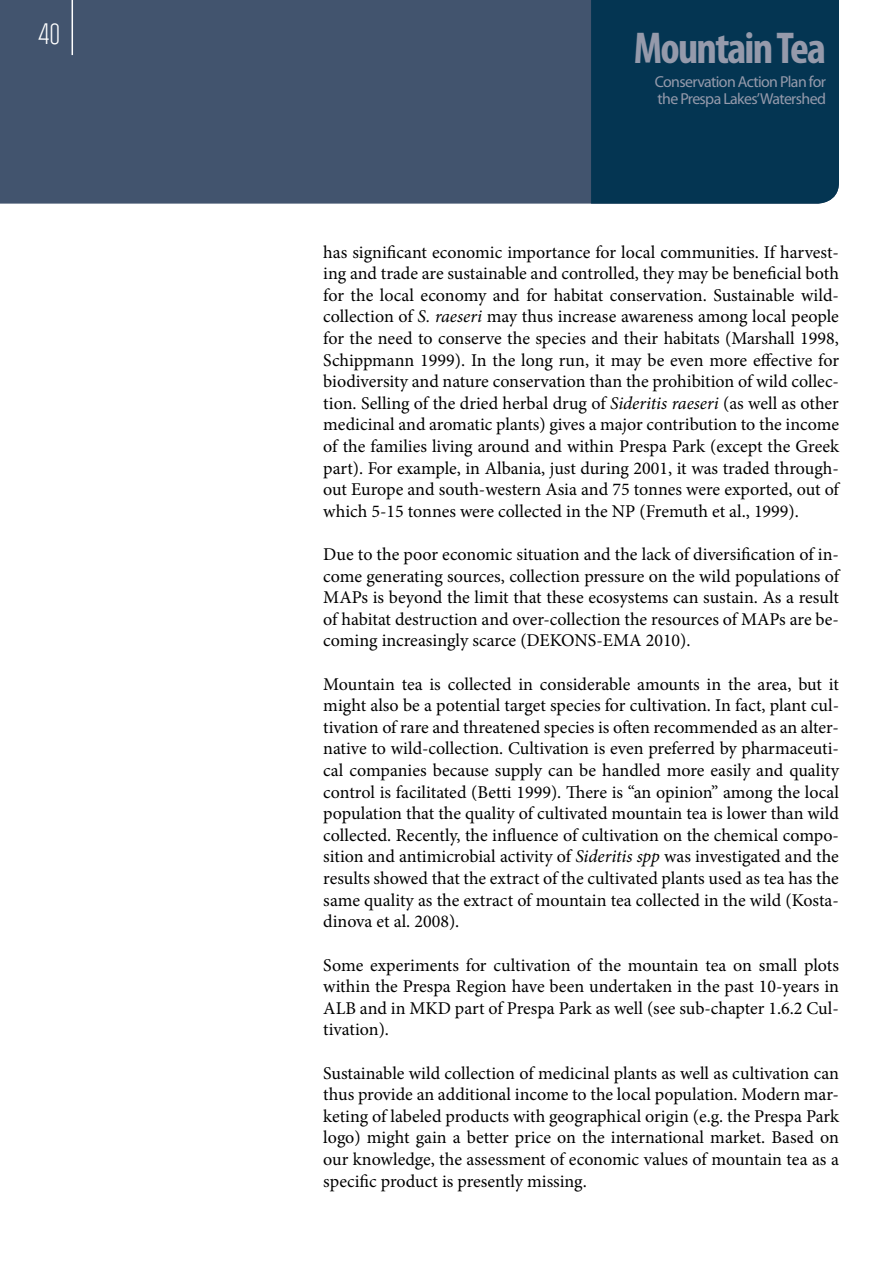
<style>
.page{position:relative;width:893px;height:1263px;background:#fff}
.page>*{position:absolute;margin:0;border:0;box-sizing:border-box;transform-origin:0 0}
.t1{font:700 condensed 44.85px "Myriad Pro";letter-spacing:-.04em;color:#959aab}
.t2{font:27px "Politica";color:#fff}
.t3{font:18px/21.6px "Minion Pro";color:#000;text-align:justify}
.t4{font:15.9px/17.5px "Myriad Pro";letter-spacing:-.04em;color:#959aab}
.s1{font-style:italic}
</style>
<div class="page">
<div style="left:0;top:0;width:591px;height:204px;background:#42546e"></div>
<div style="left:591px;top:0;width:248px;height:204px;background:#043552"></div>
<hr style="left:72px;top:0;width:1px;height:55px;background:#fff">
<h2 class="t2" style="left:38px;top:16px;width:23px">40</h2>
<h1 class="t1" style="left:634px;top:20px;width:194px">Mountain Tea</h1>
<p class="t4" style="left:655px;top:72px;width:173px">Conservation Action Plan for the Prespa Lakes’Watershed</p>
<p class="t3" style="left:323px;top:241px;width:517px">has significant economic importance for local communities. If harvest&shy;ing and trade are sustainable and controlled, they may be beneficial both for the local economy and for habitat conservation. Sustainable wild&shy;collection of <span class="s1">S. raeseri</span> may thus increase awareness among local people for the need to conserve the species and their habitats (Marshall 1998, Schippmann 1999). In the long run, it may be even more effective for biodiversity and nature conservation than the prohibition of wild collec&shy;tion. Selling of the dried herbal drug of <span class="s1">Sideritis raeseri</span> (as well as other medicinal and aromatic plants) gives a major contribution to the income of the families living around and within Prespa Park (except the Greek part). For example, in Albania, just during 2001, it was traded through&shy;out Europe and south-western Asia and 75 tonnes were exported, out of which 5-15 tonnes were collected in the NP (Fremuth et al., 1999).</p>
<p class="t3" style="left:323px;top:544px;width:517px">Due to the poor economic situation and the lack of diversification of in&shy;come generating sources, collection pressure on the wild populations of MAPs is beyond the limit that these ecosystems can sustain. As a result of habitat destruction and over-collection the resources of MAPs are be&shy;coming increasingly scarce (DEKONS-EMA 2010).</p>
<p class="t3" style="left:323px;top:673px;width:517px">Mountain tea is collected in considerable amounts in the area, but it might also be a potential target species for cultivation. In fact, plant cul&shy;tivation of rare and threatened species is often recommended as an alter&shy;native to wild-collection. Cultivation is even preferred by pharmaceuti&shy;cal companies because supply can be handled more easily and quality control is facilitated (Betti 1999). There is “an opinion” among the local population that the quality of cultivated mountain tea is lower than wild collected. Recently, the influence of cultivation on the chemical compo&shy;sition and antimicrobial activity of <span class="s1">Sideritis spp</span> was investigated and the results showed that the extract of the cultivated plants used as tea has the same quality as the extract of mountain tea collected in the wild (Kosta&shy;dinova et al. 2008).</p>
<p class="t3" style="left:323px;top:954px;width:517px">Some experiments for cultivation of the mountain tea on small plots within the Prespa Region have been undertaken in the past 10-years in ALB and in MKD part of Prespa Park as well (see sub-chapter 1.6.2 Cul&shy;tivation).</p>
<p class="t3" style="left:323px;top:1062px;width:517px">Sustainable wild collection of medicinal plants as well as cultivation can thus provide an additional income to the local population. Modern mar&shy;keting of labeled products with geographical origin (e.g. the Prespa Park logo) might gain a better price on the international market. Based on our knowledge, the assessment of economic values of mountain tea as a specific product is presently missing.</p>
</div>
